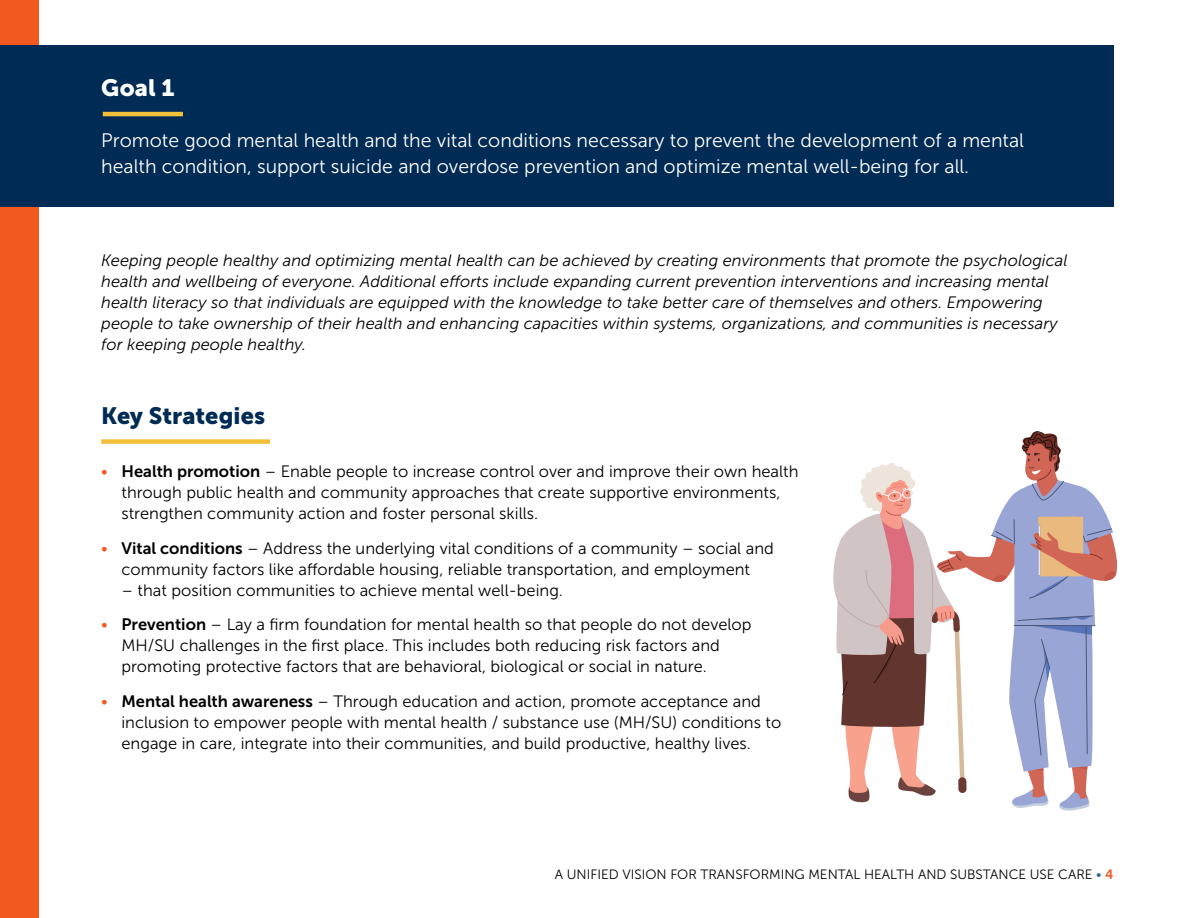
<style>
.page{position:relative;width:1188px;height:918px;background:#fff}
.page>*{position:absolute;margin:0;border:0;box-sizing:border-box;transform-origin:0 0}
.t1{font:23.55px "Museo Sans 900";color:#002b54}
.t2{font:23.55px "Museo Sans 900";color:#fff}
.t3{font:19.5px/26.4px "Museo Sans 300";color:#fff}
.t4{font:16.5px/21px "Museo Sans 300";color:#000}
.t5{font:italic 16.5px/21px "Museo Sans 300";color:#000}
.t6{font:13.5px "Museo Sans 300";color:#000}
.s1{color:#f25921}
.s2{font-family:"Museo Sans 700"}
.s3{color:#2b6196}
.s4{font-family:"Museo Sans 700";color:#f25921}
</style>
<div class="page">
<div style="left:0;top:0;width:39px;height:918px;background:#f25921"></div>
<div style="left:0;top:45px;width:1113px;height:161px;background:#002b54"></div>
<hr style="left:103px;top:112px;width:80px;height:4px;background:#f2bf38">
<div style="left:101px;top:439px;width:169px;height:5px;background:#f2bf38"></div>
<svg style="left:833px;top:431px;width:285px;height:380px"></svg>
<h1 class="t2" style="left:101px;top:75px;width:75px">Goal 1</h1>
<p class="t3" style="left:101px;top:127px;width:924px">Promote good mental health and the vital conditions necessary to prevent the development of a mental health condition, support suicide and overdose prevention and optimize mental well-being for all.</p>
<p class="t5" style="left:101px;top:250px;width:968px">Keeping people healthy and optimizing mental health can be achieved by creating environments that promote the psychological health and wellbeing of everyone. Additional efforts include expanding current prevention interventions and increasing mental health literacy so that individuals are equipped with the knowledge to take better care of themselves and others. Empowering people to take ownership of their health and enhancing capacities within systems, organizations, and communities is necessary for keeping people healthy.</p>
<h1 class="t1" style="left:101px;top:402px;width:166px">Key Strategies</h1>
<p class="t4" style="left:121px;top:461px;width:679px;text-indent:-20px"><span class="s1">•</span> <span class="s2">Health promotion</span> – Enable people to increase control over and improve their own health through public health and community approaches that create supportive environments, strengthen community action and foster personal skills.</p>
<p class="t4" style="left:101px;top:538px;width:674px;text-align:center"><span class="s1">•</span> <span class="s2">Vital conditions</span> – Address the underlying vital conditions of a community – social and community factors like affordable housing, reliable transportation, and employment</p>
<p class="t4" style="left:121px;top:580px;width:443px">– that position communities to achieve mental well-being.</p>
<p class="t4" style="left:121px;top:614px;width:632px;text-indent:-20px"><span class="s1">•</span> <span class="s2">Prevention</span> – Lay a firm foundation for mental health so that people do not develop<br>MH/SU challenges in the first place. This includes both reducing risk factors and promoting protective factors that are behavioral, biological or social in nature.</p>
<p class="t4" style="left:121px;top:691px;width:661px;text-indent:-20px"><span class="s1">•</span> <span class="s2">Mental health awareness</span> – Through education and action, promote acceptance and inclusion to empower people with mental health / substance use (MH/SU) conditions to engage in care, integrate into their communities, and build productive, healthy lives.</p>
<p class="t6" style="left:555px;top:867px;width:560px">A UNIFIED VISION FOR TRANSFORMING MENTAL HEALTH AND SUBSTANCE USE CARE <span class="s3">•</span> <span class="s4">4</span></p>
</div>
